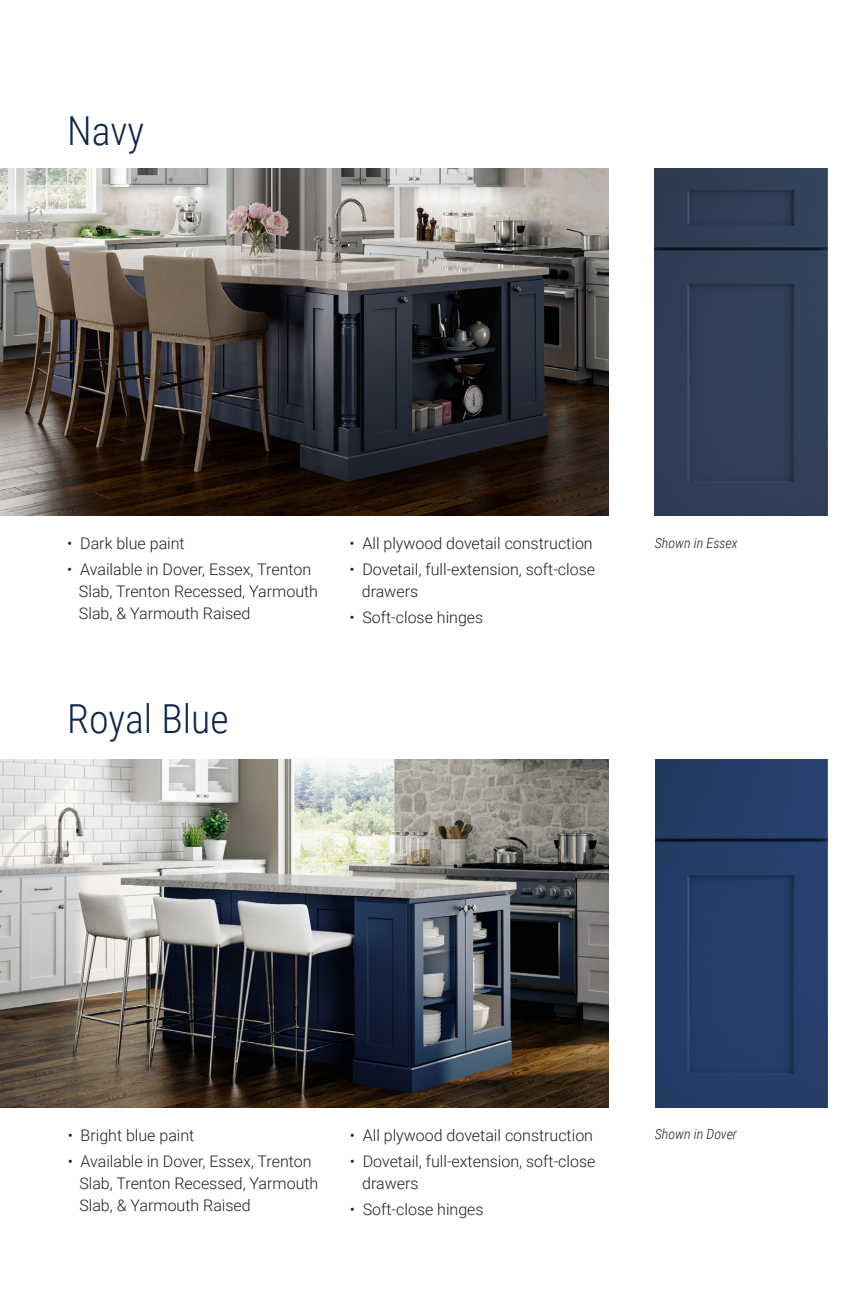
<style>
.page{position:relative;width:864px;height:1296px;background:#fff}
.page>*{position:absolute;margin:0;border:0;box-sizing:border-box;transform-origin:0 0}
.t1{font:300 40px "Roboto Condensed";color:#0e274a}
.t2{font:300 16px/22px "Roboto";color:#231f20}
.t3{font:italic 300 14px "Roboto Condensed";color:#231f20}
</style>
<div class="page">
<img style="left:0;top:168px;width:608px;height:348px">
<img style="left:0;top:760px;width:608px;height:347px">
<div style="left:655px;top:760px;width:173px;height:347px;background:#263d68"></div>
<div style="left:655px;top:168px;width:173px;height:348px;background:#303f56"></div>
<p class="t1" style="left:67px;top:102px;width:78px">Navy</p>
<p class="t2" style="left:67px;top:532px;width:119px">• Dark blue paint</p>
<p class="t2" style="left:79px;top:558px;width:241px;text-indent:-12px">• Available in Dover, Essex, Trenton<br>Slab, Trenton Recessed, Yarmouth<br>Slab, &amp; Yarmouth Raised</p>
<p class="t1" style="left:67px;top:691px;width:163px">Royal Blue</p>
<p class="t2" style="left:349px;top:532px;width:245px">• All plywood dovetail construction</p>
<p class="t2" style="left:349px;top:558px;width:247px">• Dovetail, full-extension, soft-close</p>
<p class="t2" style="left:362px;top:580px;width:58px">drawers</p>
<p class="t2" style="left:349px;top:606px;width:135px">• Soft-close hinges</p>
<p class="t3" style="left:655px;top:533px;width:85px">Shown in Essex</p>
<p class="t2" style="left:68px;top:1124px;width:128px">• Bright blue paint</p>
<p class="t2" style="left:79px;top:1150px;width:241px;text-indent:-12px">• Available in Dover, Essex, Trenton<br>Slab, Trenton Recessed, Yarmouth<br>Slab, &amp; Yarmouth Raised</p>
<p class="t2" style="left:350px;top:1124px;width:245px">• All plywood dovetail construction</p>
<p class="t2" style="left:350px;top:1150px;width:247px">• Dovetail, full-extension, soft-close</p>
<p class="t2" style="left:362px;top:1172px;width:58px">drawers</p>
<p class="t2" style="left:350px;top:1198px;width:135px">• Soft-close hinges</p>
<p class="t3" style="left:655px;top:1125px;width:84px">Shown in Dover</p>
</div>
